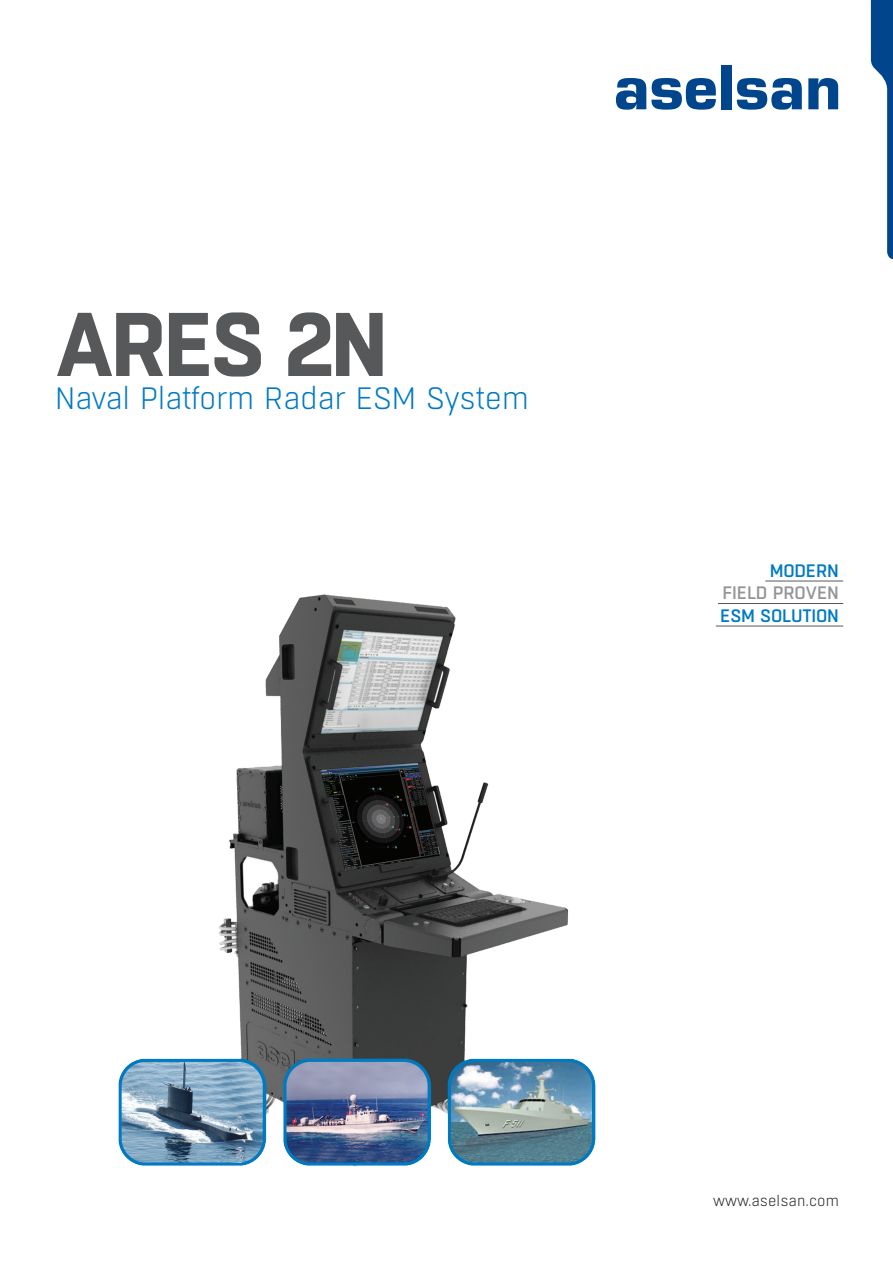
<style>
.page{position:relative;width:893px;height:1263px;background:#fff}
.page>*{position:absolute;margin:0;border:0;box-sizing:border-box;transform-origin:0 0}
.t1{font:700 90px "Boxed";letter-spacing:-.04em;color:#57585a}
.t2{font:300 30.9px "Boxed";letter-spacing:-.015em;color:#007ac2}
.t3{font:500 18px "Boxed";letter-spacing:-.01em;color:#007ac2}
.t4{font:500 18px "Boxed";letter-spacing:-.01em;color:#939598}
.t5{font:300 15px "Boxed";color:#231f20}
</style>
<div class="page">
<svg style="left:616px;top:78px;width:100px;height:32px"></svg>
<div style="left:721px;top:65px;width:10px;height:44px;background:#01468c"></div>
<svg style="left:737px;top:78px;width:65px;height:32px"></svg>
<svg style="left:808px;top:78px;width:30px;height:31px"></svg>
<svg style="left:871px;top:0;width:22px;height:259px"></svg>
<hr style="left:765px;top:581px;width:78px;height:1px;background:#57585a">
<hr style="left:718px;top:603px;width:125px;height:1px;background:#57585a">
<hr style="left:716px;top:626px;width:127px;height:1px;background:#57585a">
<img style="left:118px;top:594px;width:478px;height:573px">
<p class="t1" style="left:55px;top:284px;width:335px">ARES 2N</p>
<p class="t2" style="left:55px;top:379px;width:476px">Naval Platform Radar ESM System</p>
<p class="t3" style="left:770px;top:559px;width:71px">MODERN</p>
<p class="t4" style="left:722px;top:582px;width:118px">FIELD PROVEN</p>
<p class="t3" style="left:720px;top:604px;width:120px">ESM SOLUTION</p>
<p class="t5" style="left:713px;top:1191px;width:127px">www.aselsan.com</p>
</div>
